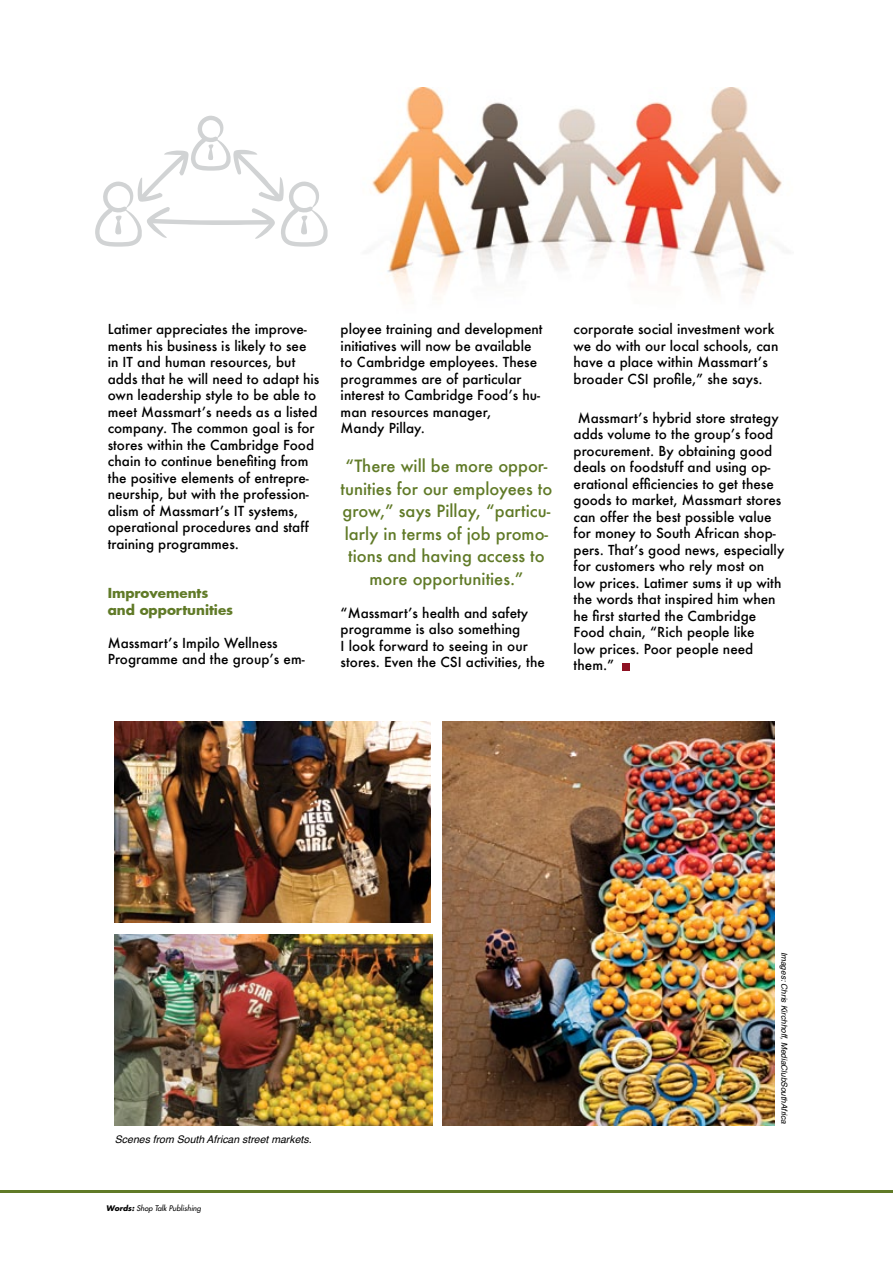
<style>
.page{position:relative;width:893px;height:1263px;background:#fff}
.page>*{position:absolute;margin:0;border:0;box-sizing:border-box;transform-origin:0 0}
.t1{font:500 16.5px/22.5px "Futura";color:#607a27;text-align:center}
.t2{font:500 13.5px/16.5px "Futura";color:#000}
.t3{font:700 13.5px/16.5px "Futura";color:#607a27}
.t4{font:italic 10.5px "Helvetica";color:#000}
.t5{font:italic 8.25px "Helvetica";color:#000}
.t6{font:italic 7.5px "Futura";color:#000}
.s1{font-weight:700}
</style>
<div class="page">
<img style="left:114px;top:722px;width:317px;height:201px">
<img style="left:442px;top:722px;width:332px;height:404px">
<img style="left:115px;top:934px;width:318px;height:191px">
<div style="left:622px;top:663px;width:8px;height:7px;background:#8e1223"></div>
<hr style="left:0;top:1191px;width:893px;height:2px;background:#607a27">
<img style="left:372px;top:88px;width:410px;height:208px">
<svg style="left:95px;top:116px;width:233px;height:131px"></svg>
<p class="t2" style="left:108px;top:321px;width:213px">Latimer appreciates the improve&shy;ments his business is likely to see in IT and human resources, but adds that he will need to adapt his own leadership style to be able to meet Massmart’s needs as a listed company. The common goal is for stores within the Cambridge Food chain to continue benefiting from the positive elements of entrepre&shy;neurship, but with the profession&shy;alism of Massmart’s IT systems, operational procedures and staff training programmes.</p>
<p class="t3" style="left:108px;top:585px;width:127px">Improvements and opportunities</p>
<p class="t2" style="left:108px;top:634px;width:198px">Massmart’s Impilo Wellness<br>Programme and the group’s em-</p>
<p class="t2" style="left:341px;top:321px;width:203px">ployee training and development initiatives will now be available to Cambridge employees. These programmes are of particular interest to Cambridge Food’s hu&shy;man resources manager,<br>Mandy Pillay.</p>
<p class="t1" style="left:341px;top:455px;width:213px">“There will be more oppor&shy;tunities for our employees to grow,” says Pillay, “particu&shy;larly in terms of job promo&shy;tions and having access to more opportunities.”</p>
<p class="t2" style="left:341px;top:604px;width:206px">“Massmart’s health and safety programme is also something<br>I look forward to seeing in our stores. Even the CSI activities, the</p>
<p class="t2" style="left:574px;top:321px;width:206px">corporate social investment work we do with our local schools, can have a place within Massmart’s broader CSI profile,” she says.</p>
<p class="t2" style="left:574px;top:409px;width:212px;text-indent:4px">Massmart’s hybrid store strategy adds volume to the group’s food procurement. By obtaining good deals on foodstuff and using op&shy;erational efficiencies to get these goods to market, Massmart stores can offer the best possible value for money to South African shop&shy;pers. That’s good news, especially for customers who rely most on low prices. Latimer sums it up with the words that inspired him when he first started the Cambridge<br>Food chain, “Rich people like<br>low prices. Poor people need them.”</p>
<p class="t4" style="left:115px;top:1131px;width:198px">Scenes from South African street markets.</p>
<p class="t6" style="left:106px;top:1204px;width:96px"><span class="s1">Words:</span> Shop Talk Publishing</p>
<p class="t5" style="left:791px;top:951px;width:174px;rotate:90deg">Images: Chris Kirchhoff, MediaClubSouthAfrica</p>
</div>
